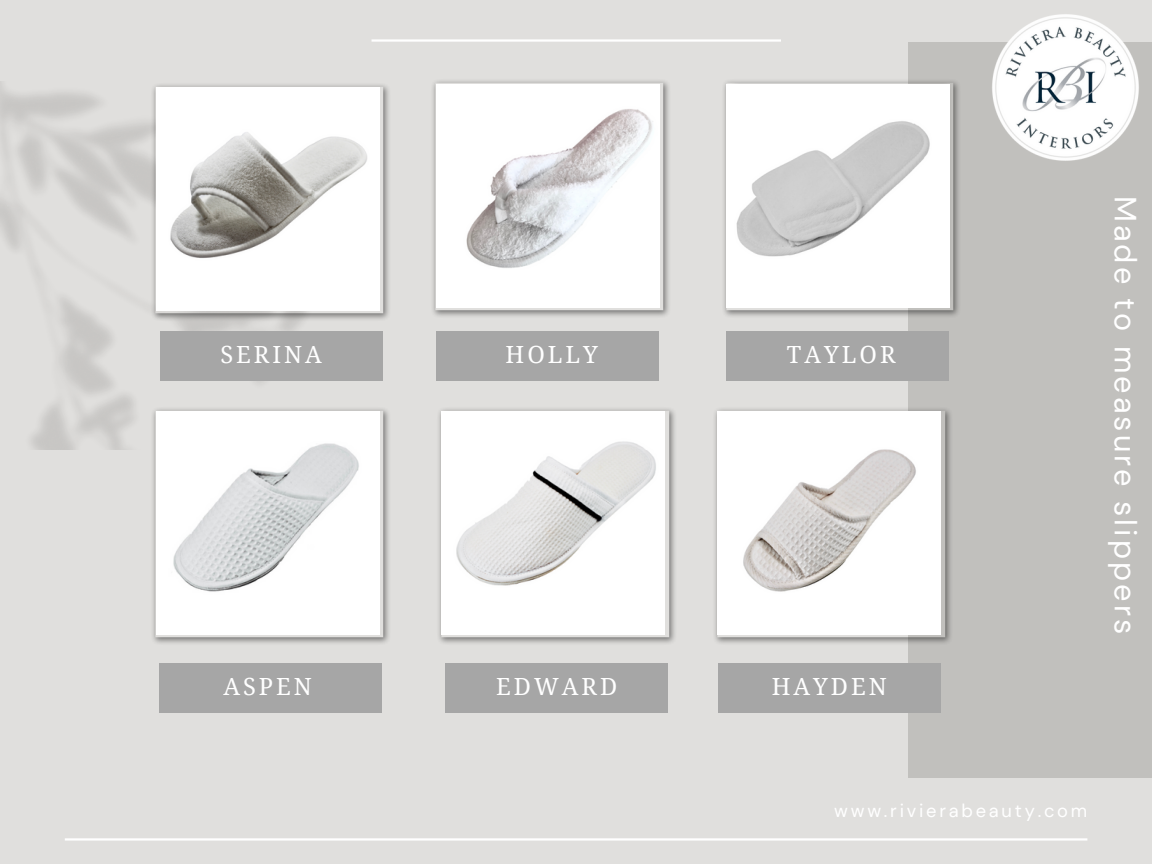
<style>
.page{position:relative;width:1152px;height:864px;background:#e0dfdd}
.page>*{position:absolute;margin:0;border:0;box-sizing:border-box;transform-origin:0 0}
.t1{font:30.6px "DM Sans";letter-spacing:.1em;color:#fff}
.t2{font:23.7px "Noto Serif";letter-spacing:.125em;color:#fff}
.t3{font:18.3px "DM Sans";letter-spacing:.15em;color:#fff}
</style>
<div class="page">
<div style="left:908px;top:42px;width:244px;height:736px;background:#c1c0bd"></div>
<img style="left:992px;top:14px;width:147px;height:147px">
<hr style="left:65px;top:838px;width:1022px;height:3px;background:#fff">
<hr style="left:372px;top:39px;width:409px;height:3px;background:#fff">
<img style="left:151px;top:83px;width:238px;height:239px">
<img style="left:156px;top:88px;width:223px;height:222px">
<div style="left:160px;top:331px;width:223px;height:50px;background:#a6a6a6"></div>
<img style="left:151px;top:407px;width:238px;height:236px">
<img style="left:156px;top:411px;width:223px;height:223px">
<div style="left:159px;top:663px;width:223px;height:50px;background:#a6a6a6"></div>
<img style="left:433px;top:81px;width:236px;height:235px">
<img style="left:436px;top:84px;width:223px;height:223px">
<img style="left:724px;top:81px;width:235px;height:235px">
<img style="left:726px;top:84px;width:223px;height:223px">
<div style="left:436px;top:331px;width:223px;height:50px;background:#a6a6a6"></div>
<div style="left:726px;top:331px;width:223px;height:50px;background:#a6a6a6"></div>
<img style="left:439px;top:409px;width:236px;height:234px">
<img style="left:442px;top:411px;width:223px;height:223px">
<img style="left:715px;top:409px;width:236px;height:234px">
<img style="left:718px;top:411px;width:223px;height:223px">
<div style="left:445px;top:663px;width:223px;height:50px;background:#a6a6a6"></div>
<div style="left:718px;top:663px;width:223px;height:49px;background:#a6a6a6"></div>
<p class="t2" style="left:220px;top:338px;width:103px">SERINA</p>
<p class="t2" style="left:506px;top:338px;width:94px">HOLLY</p>
<p class="t2" style="left:787px;top:338px;width:110px">TAYLOR</p>
<p class="t1" style="left:1145px;top:196px;width:440px;rotate:90deg">Made to measure slippers</p>
<p class="t2" style="left:224px;top:670px;width:90px">ASPEN</p>
<p class="t2" style="left:496px;top:670px;width:122px">EDWARD</p>
<p class="t2" style="left:772px;top:670px;width:117px">HAYDEN</p>
<p class="t3" style="left:834px;top:798px;width:254px">www.rivierabeauty.com</p>
</div>
